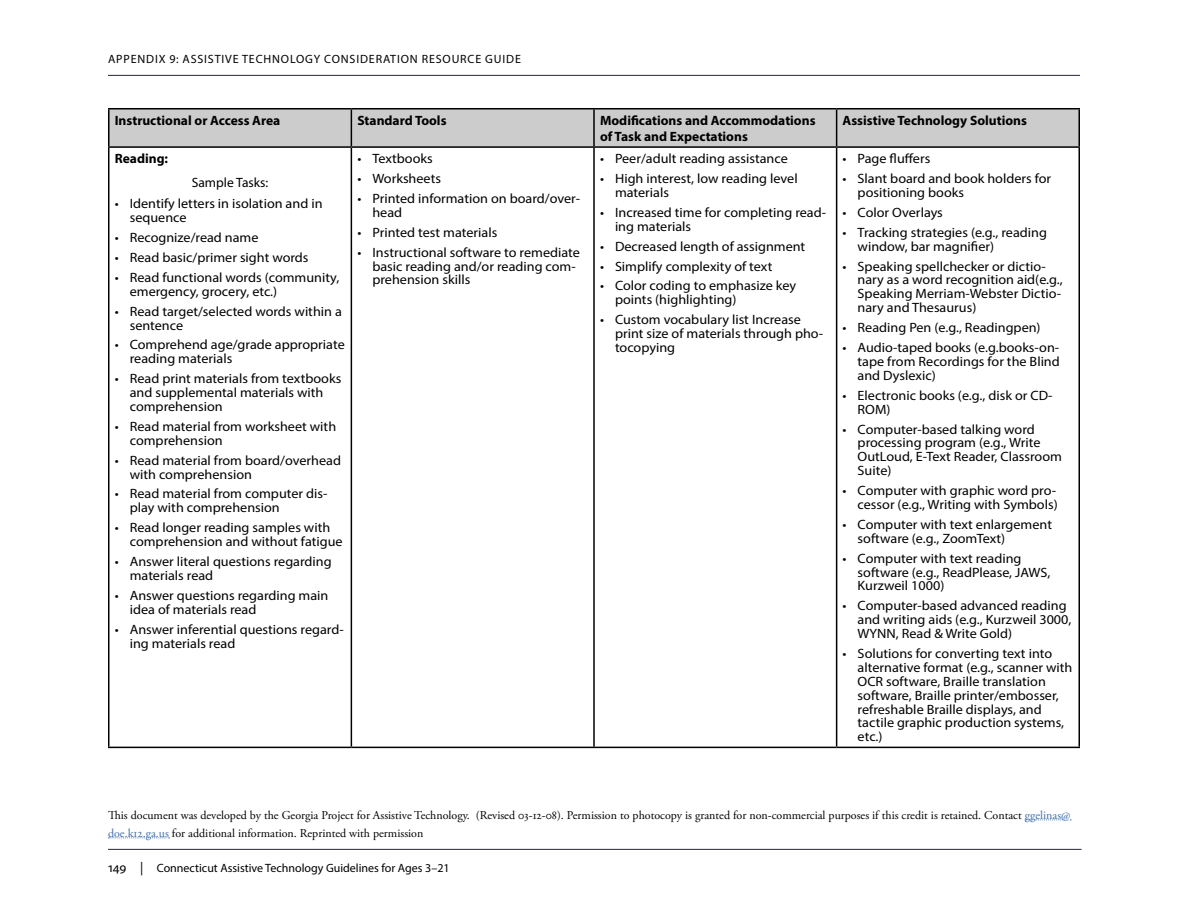
<style>
.page{position:relative;width:1188px;height:918px;background:#fff}
.page>*{position:absolute;margin:0;border:0;box-sizing:border-box;transform-origin:0 0}
.table_body_text{font:13.5px/14px "Myriad Pro";color:#000;scale:1.05 1}
.table_header{font:700 13.5px "Myriad Pro";color:#000}
.table_body_text-2{font:13.5px "Myriad Pro";color:#000}
.table_body_text-3{font:700 13.5px "Myriad Pro";color:#000}
.t1{font:12px/18px "Adobe Garamond Pro";color:#000}
.t2{font:12px "Myriad Pro";color:#000}
.t3{font:12px "Myriad Pro";letter-spacing:.07em;color:#000}
.s1{color:#406eaa}
.s2{font-size:13.5px}
</style>
<div class="page">
<hr style="left:108px;top:849px;width:974px;height:1px;background:#232637">
<hr style="left:108px;top:75px;width:972px;height:1px;background:#232637">
<div style="left:110px;top:110px;width:968px;height:36px;background:#ccc"></div>
<hr style="left:108px;top:108px;width:243px;height:2px;background:#000">
<hr style="left:108px;top:109px;width:2px;height:37px;background:#000">
<hr style="left:351px;top:108px;width:243px;height:2px;background:#000">
<hr style="left:351px;top:109px;width:1px;height:37px;background:#000">
<hr style="left:594px;top:108px;width:243px;height:2px;background:#000">
<hr style="left:593px;top:109px;width:2px;height:37px;background:#000">
<hr style="left:837px;top:108px;width:243px;height:2px;background:#000">
<hr style="left:836px;top:109px;width:1px;height:37px;background:#000">
<hr style="left:1078px;top:109px;width:2px;height:37px;background:#000">
<hr style="left:108px;top:146px;width:243px;height:2px;background:#000">
<hr style="left:108px;top:148px;width:2px;height:599px;background:#000">
<hr style="left:351px;top:146px;width:243px;height:2px;background:#000">
<hr style="left:351px;top:148px;width:1px;height:599px;background:#000">
<hr style="left:594px;top:146px;width:243px;height:2px;background:#000">
<hr style="left:593px;top:148px;width:2px;height:599px;background:#000">
<hr style="left:837px;top:146px;width:243px;height:2px;background:#000">
<hr style="left:836px;top:148px;width:1px;height:599px;background:#000">
<hr style="left:1078px;top:148px;width:2px;height:599px;background:#000">
<hr style="left:108px;top:747px;width:243px;height:1px;background:#000">
<hr style="left:351px;top:747px;width:243px;height:1px;background:#000">
<hr style="left:594px;top:747px;width:243px;height:1px;background:#000">
<hr style="left:837px;top:747px;width:243px;height:1px;background:#000">
<svg style="left:1025px;top:820px;width:46px;height:1px"></svg>
<svg style="left:108px;top:838px;width:62px;height:1px"></svg>
<p class="t3" style="left:108px;top:52px;width:414px">Appendix 9: Assistive Technology Consideration Resource Guide</p>
<p class="table_header" style="left:115px;top:112px;width:167px">Instructional or Access Area</p>
<p class="table_header" style="left:357px;top:112px;width:91px">Standard Tools</p>
<p class="table_header" style="left:600px;top:112px;width:217px">Modifications and Accommodations</p>
<p class="table_header" style="left:600px;top:128px;width:149px">of Task and Expectations</p>
<p class="table_body_text-3" style="left:115px;top:150px;width:55px">Reading:</p>
<p class="table_body_text-2" style="left:192px;top:174px;width:78px">Sample Tasks:</p>
<p class="table_body_text" style="left:130px;top:197px;width:185px;text-indent:-15px">• Identify letters in isolation and in sequence</p>
<p class="table_body_text" style="left:115px;top:230px;width:138px">• Recognize/read name</p>
<p class="table_body_text" style="left:115px;top:250px;width:186px">• Read basic/primer sight words</p>
<p class="table_body_text" style="left:130px;top:270px;width:201px;text-indent:-15px">• Read functional words (community, emergency, grocery, etc.)</p>
<p class="table_body_text" style="left:130px;top:304px;width:204px;text-indent:-15px">• Read target/selected words within a sentence</p>
<p class="table_body_text" style="left:130px;top:338px;width:206px;text-indent:-15px">• Comprehend age/grade appropriate reading materials</p>
<p class="table_body_text" style="left:130px;top:372px;width:203px;text-indent:-15px">• Read print materials from textbooks and supplemental materials with comprehension</p>
<p class="table_body_text" style="left:130px;top:419px;width:198px;text-indent:-15px">• Read material from worksheet with comprehension</p>
<p class="table_body_text" style="left:130px;top:453px;width:203px;text-indent:-15px">• Read material from board/overhead with comprehension</p>
<p class="table_body_text" style="left:130px;top:487px;width:190px;text-indent:-15px">• Read material from computer dis&shy;play with comprehension</p>
<p class="table_body_text" style="left:130px;top:521px;width:204px;text-indent:-15px">• Read longer reading samples with comprehension and without fatigue</p>
<p class="table_body_text" style="left:130px;top:554px;width:194px;text-indent:-15px">• Answer literal questions regarding materials read</p>
<p class="table_body_text" style="left:130px;top:588px;width:191px;text-indent:-15px">• Answer questions regarding main idea of materials read</p>
<p class="table_body_text" style="left:130px;top:622px;width:205px;text-indent:-15px">• Answer inferential questions regard&shy;ing materials read</p>
<p class="table_body_text" style="left:357px;top:151px;width:73px">• Textbooks</p>
<p class="table_body_text" style="left:357px;top:171px;width:81px">• Worksheets</p>
<p class="table_body_text" style="left:372px;top:191px;width:199px;text-indent:-15px">• Printed information on board/over&shy;head</p>
<p class="table_body_text" style="left:357px;top:225px;width:135px">• Printed test materials</p>
<p class="table_body_text" style="left:372px;top:245px;width:199px;text-indent:-15px">• I nstructional software to remediate basic reading and/or reading com&shy;prehension skills</p>
<p class="table_body_text" style="left:600px;top:151px;width:180px">• Peer/adult reading assistance</p>
<p class="table_body_text" style="left:615px;top:171px;width:176px;text-indent:-15px">• H igh interest, low reading level materials</p>
<p class="table_body_text" style="left:615px;top:205px;width:203px;text-indent:-15px">• I ncreased time for completing read&shy;ing materials</p>
<p class="table_body_text" style="left:600px;top:239px;width:197px">• Decreased length of assignment</p>
<p class="table_body_text" style="left:600px;top:259px;width:166px">• Simplify complexity of text</p>
<p class="table_body_text" style="left:615px;top:279px;width:174px;text-indent:-15px">• Color coding to emphasize key points (highlighting)</p>
<p class="table_body_text" style="left:615px;top:313px;width:200px;text-indent:-15px">• Custom vocabulary list I ncrease print size of materials through pho&shy;tocopying</p>
<p class="table_header" style="left:843px;top:112px;width:186px">Assistive Technology Solutions</p>
<p class="table_body_text" style="left:843px;top:151px;width:85px">• Page fluffers</p>
<p class="table_body_text" style="left:858px;top:171px;width:186px;text-indent:-15px">• Slant board and book holders for positioning books</p>
<p class="table_body_text" style="left:843px;top:205px;width:97px">• Color Overlays</p>
<p class="table_body_text" style="left:858px;top:225px;width:182px;text-indent:-15px">• Tracking strategies (e.g., reading window, bar magnifier)</p>
<p class="table_body_text" style="left:858px;top:259px;width:197px;text-indent:-15px">• Speaking spellchecker or dictio&shy;nary as a word recognition aid(e.g.,<br>Speaking Merriam-Webster Dictio&shy;nary and Thesaurus)</p>
<p class="table_body_text" style="left:843px;top:320px;width:190px">• Reading Pen (e.g., Readingpen)</p>
<p class="table_body_text" style="left:858px;top:340px;width:194px;text-align:justify;text-indent:-15px">• Audio-taped books (e.g.books-on&shy;tape from Recordings for the Blind and Dyslexic)</p>
<p class="table_body_text" style="left:858px;top:388px;width:187px;text-indent:-15px">• Electronic books (e.g., disk or CD-<br>ROM</p>
<p class="table_body_text" style="left:886px;top:402px;width:5px">)</p>
<p class="table_body_text" style="left:858px;top:422px;width:196px;text-indent:-15px">• Computer-based talking word processing program (e.g., Write<br>OutLoud, E-Text Reader, Classroom<br>Suite)</p>
<p class="table_body_text" style="left:843px;top:483px;width:206px;text-align:right">• Computer with graphic word pro&shy;cessor (e.g., Writing with Symbols)</p>
<p class="table_body_text" style="left:858px;top:517px;width:187px;text-indent:-15px">• Computer with text enlargement software (e.g., ZoomText)</p>
<p class="table_body_text" style="left:858px;top:551px;width:185px;text-indent:-15px">• Computer with text reading software (e.g., ReadPlease, JAWS,<br>Kurzweil 1000)</p>
<p class="table_body_text" style="left:858px;top:599px;width:205px;text-indent:-15px">• Computer-based advanced reading and writing aids (e.g., Kurzweil 3000,<br>WYNN</p>
<p class="table_body_text" style="left:896px;top:626px;width:112px">, Read &amp; Write Gold)</p>
<p class="table_body_text" style="left:858px;top:646px;width:206px;text-indent:-15px">• Solutions for converting text into alternative format (e.g., scanner with<br>OCR software, Braille translation software, Braille printer/embosser, refreshable Braille displays, and tactile graphic production systems, etc.)</p>
<p class="t1" style="left:108px;top:806px;width:964px">This document was developed by the Georgia Project for Assistive Technology. (Revised 03-12-08). Permission to photocopy is granted for non-commercial purposes if this credit is retained. Contact <span class="s1">ggelinas@ doe.k12.ga.us</span> for additional information. Reprinted with permission</p>
<p class="t2" style="left:108px;top:861px;width:343px"><span class="s2">149 |</span> Connecticut Assistive Technology Guidelines for Ages 3–21</p>
</div>
